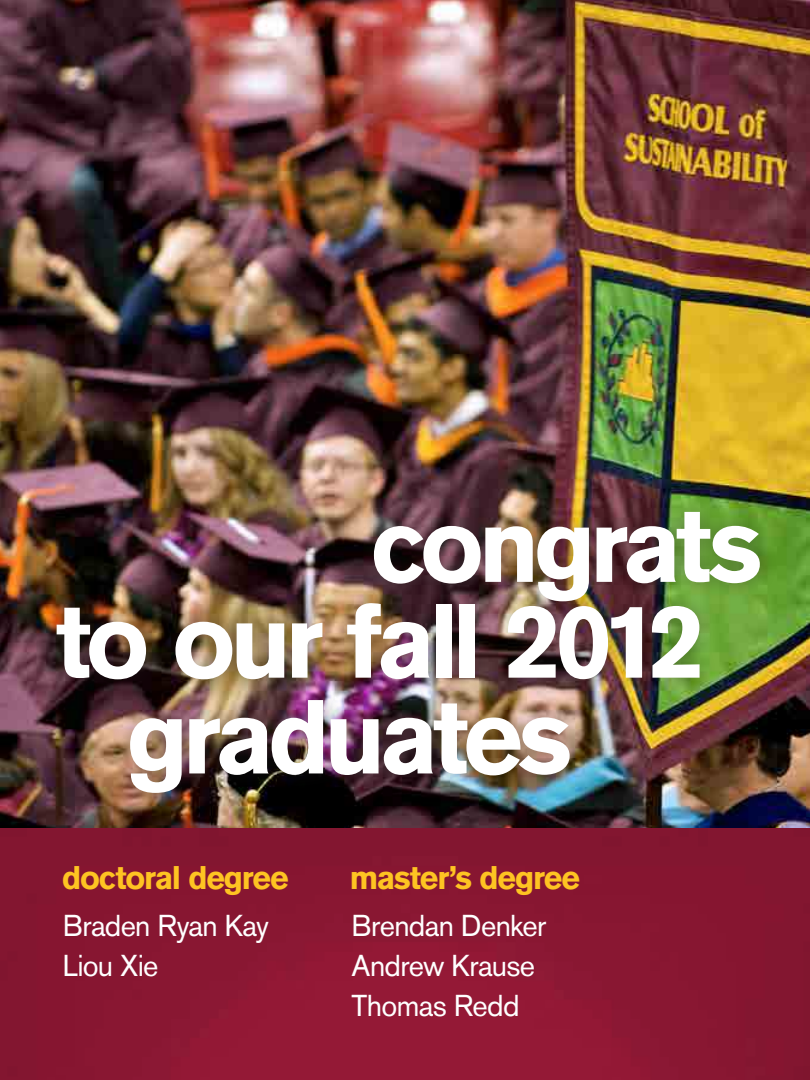
<style>
.page{position:relative;width:810px;height:1080px;background:#fff}
.page>*{position:absolute;margin:0;border:0;box-sizing:border-box;transform-origin:0 0}
.NAMES_78pt{font:700 104px "Akzidenz Grotesk Pro";letter-spacing:-.06em;color:#fff}
.t1{font:700 32.5px "Akzidenz Grotesk Pro";letter-spacing:-.04em;color:#fec422}
.t2{font:30px "Akzidenz Grotesk Pro";letter-spacing:-.025em;color:#fff}
</style>
<div class="page">
<img style="left:0;top:0;width:810px;height:828px">
<div style="left:39px;top:494px;width:739px;height:317px;background:#231f20;opacity:.4"></div>
<div style="left:0;top:828px;width:810px;height:252px;background:linear-gradient(to right,#891732,#891732)"></div>
<p class="NAMES_78pt" style="left:371px;top:478px;width:393px">congrats</p>
<p class="NAMES_78pt" style="left:56px;top:574px;width:652px">to our fall 2012</p>
<p class="NAMES_78pt" style="left:127px;top:670px;width:447px">graduates</p>
<p class="t1" style="left:62px;top:857px;width:228px">doctoral degree</p>
<p class="t1" style="left:350px;top:857px;width:232px">master’s degree</p>
<p class="t2" style="left:63px;top:906px;width:208px">Braden Ryan Kay</p>
<p class="t2" style="left:63px;top:946px;width:97px">Liou Xie</p>
<p class="t2" style="left:352px;top:906px;width:196px">Brendan Denker</p>
<p class="t2" style="left:352px;top:946px;width:185px">Andrew Krause</p>
<p class="t2" style="left:352px;top:986px;width:169px">Thomas Redd</p>
</div>
